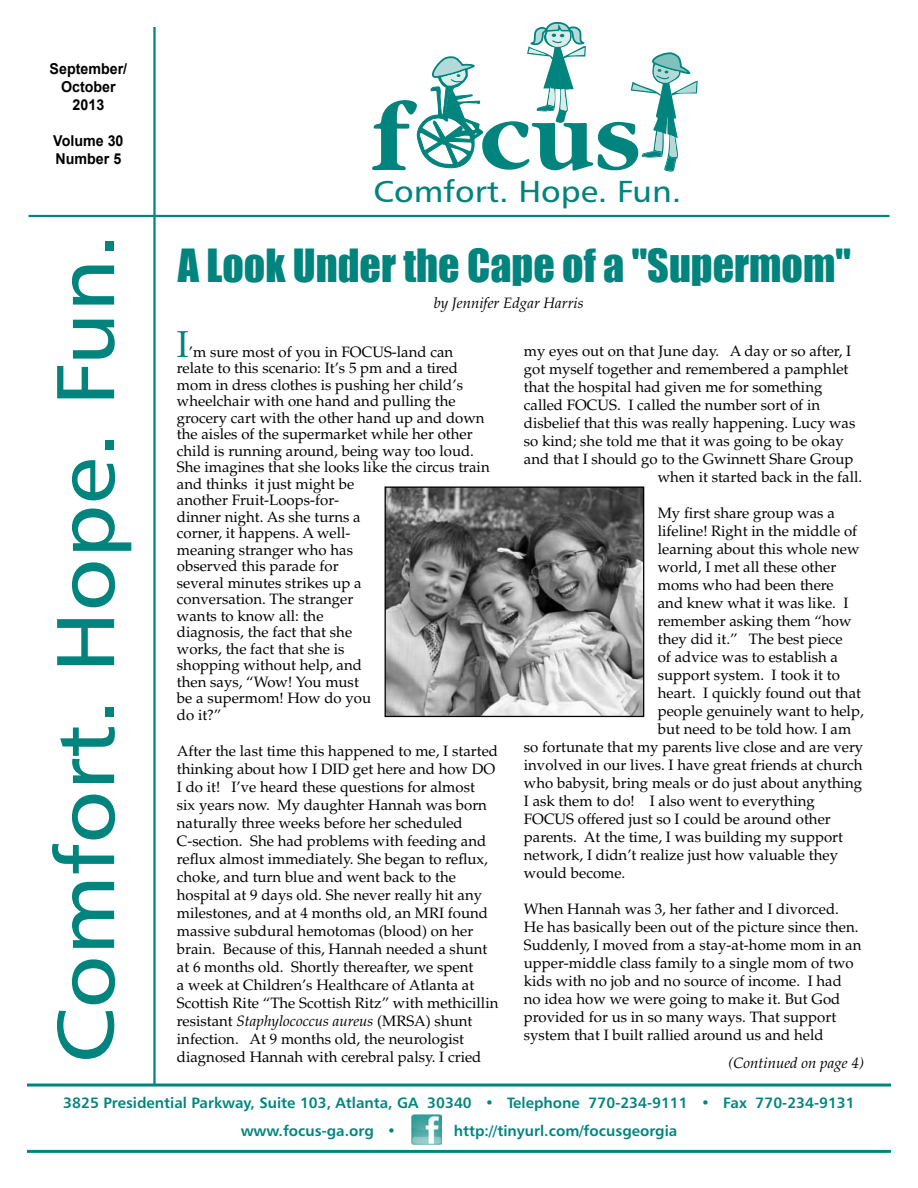
<style>
.page{position:relative;width:918px;height:1188px;background:#fff}
.page>*{position:absolute;margin:0;border:0;box-sizing:border-box;transform-origin:0 0}
.t1{font:82.2px "Humanist 777 BT Roman B";color:#00847d;scale:1.1 1}
.t2{font:42px "Impact";color:#00847d}
.t3{font:37.5px "Palatino";color:#00847d;scale:.95 1}
.t4{font:30.45px "Humanist 777 BT Roman B";color:#00847d;scale:1.1 1}
.t5{font:15px/18px "Palatino";color:#000}
.t6{font:15px/28.5px "Humanist 777 BT Bold B";color:#00847d}
.t7{font:italic 15px "Palatino";color:#000}
.t8{font:700 15px/18px "Arial";color:#000;text-align:center;scale:.95 1}
.s1{font-style:italic}
</style>
<div class="page">
<hr style="left:27px;top:1150px;width:864px;height:3px;background:#00847d">
<hr style="left:27px;top:1084px;width:864px;height:3px;background:#00847d">
<svg style="left:372px;top:21px;width:326px;height:151px"></svg>
<hr style="left:153px;top:27px;width:3px;height:1058px;background:#00847d">
<hr style="left:28px;top:215px;width:862px;height:2px;background:#00847d">
<img style="left:412px;top:1114px;width:30px;height:30px">
<img style="left:387px;top:489px;width:255px;height:226px">
<div style="left:385px;top:487px;width:259px;height:230px;border:1px solid #000"></div>
<p class="t8" style="left:50px;top:60px;width:83px">September/<br>October<br>2013</p>
<p class="t8" style="left:53px;top:132px;width:75px;text-align:left">Volume 30<br>Number 5</p>
<h3 class="t4" style="left:374px;top:173px;width:281px">Comfort. Hope. Fun.</h3>
<h1 class="t1" style="left:34px;top:1064px;width:756px;rotate:-90deg">Comfort. Hope. Fun.</h1>
<h2 class="t2" style="left:178px;top:233px;width:675px">A Look Under the Cape of a "Supermom"</h2>
<p class="t7" style="left:434px;top:295px;width:151px">by Jennifer Edgar Harris</p>
<h3 class="t3" style="left:177px;top:322px;width:14px">I</h3>
<p class="t5" style="left:524px;top:343px;width:329px">my eyes out on that June day. A day or so after, I</p>
<p class="t5" style="left:524px;top:361px;width:326px">got myself together and remembered a pamphlet</p>
<p class="t5" style="left:524px;top:379px;width:300px">that the hospital had given me for something</p>
<p class="t5" style="left:524px;top:397px;width:298px">called FOCUS. I called the number sort of in</p>
<p class="t5" style="left:524px;top:415px;width:333px">disbelief that this was really happening. Lucy was</p>
<p class="t5" style="left:524px;top:433px;width:321px">so kind; she told me that it was going to be okay</p>
<p class="t5" style="left:524px;top:451px;width:331px">and that I should go to the Gwinnett Share Group</p>
<p class="t5" style="left:658px;top:469px;width:206px">when it started back in the fall.</p>
<p class="t5" style="left:658px;top:505px;width:179px">My first share group was a</p>
<p class="t5" style="left:658px;top:523px;width:201px">lifeline! Right in the middle of</p>
<p class="t5" style="left:658px;top:541px;width:203px">learning about this whole new</p>
<p class="t5" style="left:658px;top:559px;width:180px">world, I met all these other</p>
<p class="t5" style="left:658px;top:577px;width:177px">moms who had been there</p>
<p class="t5" style="left:658px;top:595px;width:192px">and knew what it was like. I</p>
<p class="t5" style="left:658px;top:613px;width:195px">remember asking them “how</p>
<p class="t5" style="left:658px;top:631px;width:186px">they did it.” The best piece</p>
<p class="t5" style="left:658px;top:649px;width:182px">of advice was to establish a</p>
<p class="t5" style="left:658px;top:667px;width:184px">support system. I took it to</p>
<p class="t5" style="left:658px;top:685px;width:205px">heart. I quickly found out that</p>
<p class="t5" style="left:658px;top:703px;width:207px">people genuinely want to help,</p>
<p class="t5" style="left:658px;top:721px;width:195px">but need to be told how. I am</p>
<p class="t5" style="left:524px;top:739px;width:341px">so fortunate that my parents live close and are very</p>
<p class="t5" style="left:524px;top:757px;width:340px">involved in our lives. I have great friends at church</p>
<p class="t5" style="left:524px;top:775px;width:340px">who babysit, bring meals or do just about anything</p>
<p class="t5" style="left:524px;top:793px;width:292px">I ask them to do! I also went to everything</p>
<p class="t5" style="left:524px;top:811px;width:308px">FOCUS offered just so I could be around other</p>
<p class="t5" style="left:524px;top:829px;width:321px">parents. At the time, I was building my support</p>
<p class="t5" style="left:524px;top:847px;width:316px">network, I didn’t realize just how valuable they</p>
<p class="t5" style="left:524px;top:865px;width:103px">would become.</p>
<p class="t5" style="left:524px;top:901px;width:339px">When Hannah was 3, her father and I divorced.<br>He has basically been out of the picture since then.<br>Suddenly, I moved from a stay-at-home mom in an upper-middle class family to a single mom of two kids with no job and no source of income. I had no idea how we were going to make it. But God provided for us in so many ways. That support system that I built rallied around us and held</p>
<p class="t5" style="left:177px;top:344px;width:314px;line-height:16.5px;text-indent:12px">’m sure most of you in FOCUS-land can relate to this scenario: It’s 5 pm and a tired mom in dress clothes is pushing her child’s wheelchair with one hand and pulling the grocery cart with the other hand up and down the aisles of the supermarket while her other child is running around, being way too loud.<br>She imagines that she looks like the circus train and thinks it just might be<br>another Fruit-Loops-for-<br>dinner night. As she turns a<br>corner, it happens. A well-<br>meaning stranger who has<br>observed this parade for<br>several minutes strikes up a<br>conversation. The stranger<br>wants to know all: the<br>diagnosis, the fact that she<br>works, the fact that she is<br>shopping without help, and<br>then says, “Wow! You must<br>be a supermom! How do you<br>do it?”</p>
<p class="t5" style="left:177px;top:742px;width:323px">After the last time this happened to me, I started thinking about how I DID get here and how DO I do it! I’ve heard these questions for almost<br>six years now. My daughter Hannah was born naturally three weeks before her scheduled C-section. She had problems with feeding and reflux almost immediately. She began to reflux, choke, and turn blue and went back to the hospital at 9 days old. She never really hit any milestones, and at 4 months old, an MRI found massive subdural hemotomas (blood) on her brain. Because of this, Hannah needed a shunt at 6 months old. Shortly thereafter, we spent<br>a week at Children’s Healthcare of Atlanta at Scottish Rite “The Scottish Ritz” with methicillin resistant <span class="s1">Staphylococcus aureus</span> (MRSA) shunt infection. At 9 months old, the neurologist diagnosed Hannah with cerebral palsy. I cried</p>
<p class="t7" style="left:729px;top:1054px;width:137px">(Continued on page 4)</p>
<p class="t6" style="left:241px;top:1088px;width:615px;text-indent:-177px">3825 Presidential Parkway, Suite 103, Atlanta, GA 30340 • Telephone 770-234-9111 • Fax 770-234-9131 www.focus-ga.org •</p>
<p class="t6" style="left:454px;top:1116px;width:225px">http://tinyurl.com/focusgeorgia</p>
</div>
